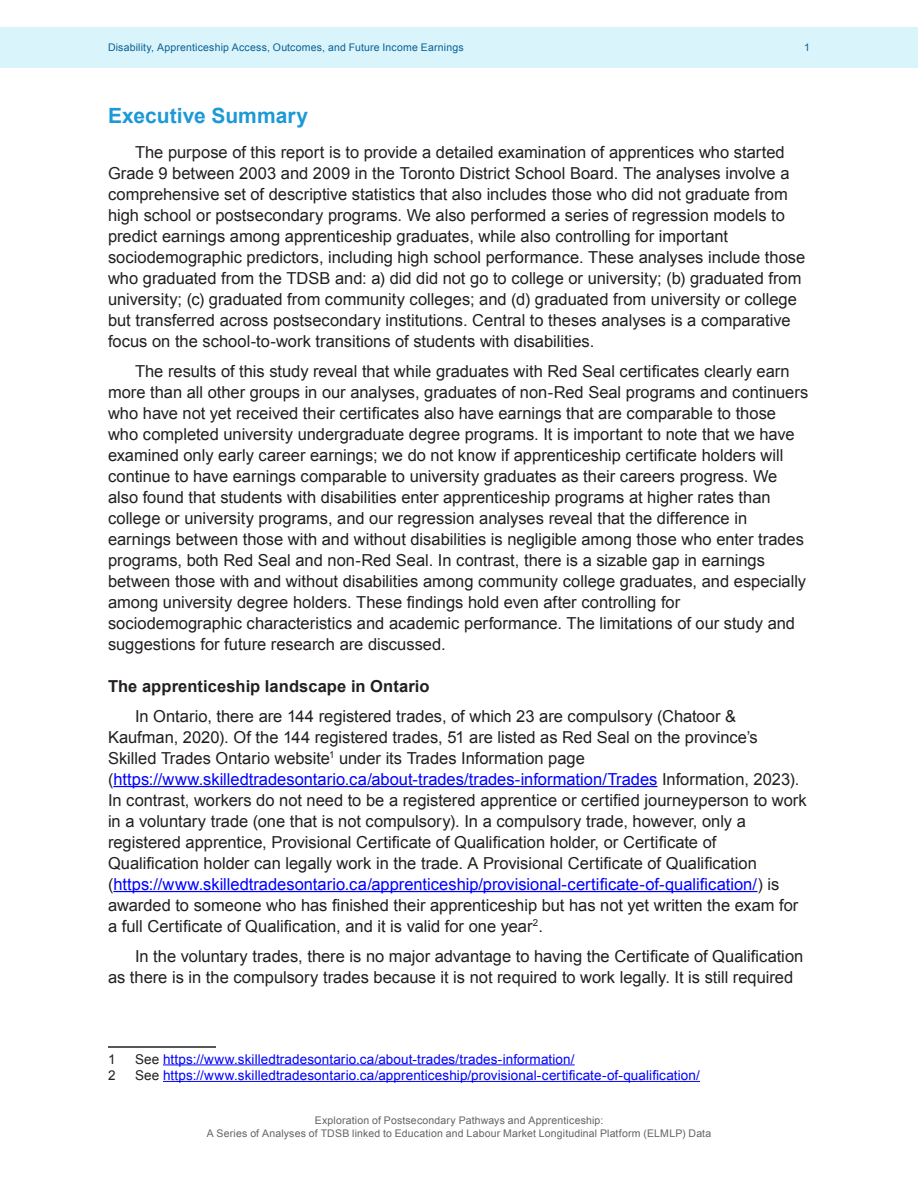
<style>
.page{position:relative;width:918px;height:1188px;background:#fff}
.page>*{position:absolute;margin:0;border:0;box-sizing:border-box;transform-origin:0 0}
.Subhead_MAIN{font:700 21px "Arial";color:#1d99d6}
.Body{font:16.5px/21px "Arial";color:#231f20}
.Sub_4{font:700 16.5px "Arial";letter-spacing:.005em;color:#231f20}
.Footnotes{font:13.5px "Arial";letter-spacing:.01em;color:#00f}
.Footnotes-2{font:13.5px "Arial";color:#231f20}
.t1{font:10.5px/13.5px "Arial";letter-spacing:.015em;color:#636366;text-align:center}
.t2{font:10.5px "Arial";letter-spacing:.015em;color:#096094}
.s1{color:#00f}
.s2{color:#231f20}
</style>
<div class="page">
<div style="left:0;top:27px;width:918px;height:41px;background:#daf4fb"></div>
<hr style="left:108px;top:1046px;width:108px;height:2px;background:#231f20">
<hr style="left:163px;top:1064px;width:412px;height:1px;background:#00f">
<hr style="left:163px;top:1081px;width:537px;height:1px;background:#00f">
<hr style="left:113px;top:786px;width:545px;height:1px;background:#00f">
<hr style="left:113px;top:891px;width:645px;height:1px;background:#00f">
<p class="t2" style="left:108px;top:41px;width:357px">Disability, Apprenticeship Access, Outcomes, and Future Income Earnings</p>
<p class="t2" style="left:804px;top:41px;width:7px">1</p>
<p class="Subhead_MAIN" style="left:108px;top:102px;width:202px">Executive Summary</p>
<p class="Body" style="left:108px;top:142px;width:699px;text-indent:27px">The purpose of this report is to provide a detailed examination of apprentices who started Grade 9 between 2003 and 2009 in the Toronto District School Board. The analyses involve a comprehensive set of descriptive statistics that also includes those who did not graduate from high school or postsecondary programs. We also performed a series of regression models to predict earnings among apprenticeship graduates, while also controlling for important sociodemographic predictors, including high school performance. These analyses include those who graduated from the TDSB and: a) did did not go to college or university; (b) graduated from university; (c) graduated from community colleges; and (d) graduated from university or college but transferred across postsecondary institutions. Central to theses analyses is a comparative focus on the school-to-work transitions of students with disabilities.</p>
<p class="Body" style="left:108px;top:361px;width:702px;text-indent:27px">The results of this study reveal that while graduates with Red Seal certificates clearly earn more than all other groups in our analyses, graduates of non-Red Seal programs and continuers who have not yet received their certificates also have earnings that are comparable to those who completed university undergraduate degree programs. It is important to note that we have examined only early career earnings; we do not know if apprenticeship certificate holders will continue to have earnings comparable to university graduates as their careers progress. We also found that students with disabilities enter apprenticeship programs at higher rates than college or university programs, and our regression analyses reveal that the difference in earnings between those with and without disabilities is negligible among those who enter trades programs, both Red Seal and non-Red Seal. In contrast, there is a sizable gap in earnings between those with and without disabilities among community college graduates, and especially among university degree holders. These findings hold even after controlling for sociodemographic characteristics and academic performance. The limitations of our study and suggestions for future research are discussed.</p>
<p class="Sub_4" style="left:108px;top:675px;width:323px">The apprenticeship landscape in Ontario</p>
<p class="Body" style="left:108px;top:706px;width:700px;text-indent:27px">In Ontario, there are 144 registered trades, of which 23 are compulsory (Chatoor &amp; Kaufman, 2020). Of the 144 registered trades, 51 are listed as Red Seal on the province’s Skilled Trades Ontario website<sup>1</sup> under its Trades Information page (<span class="s1">https://www.skilledtradesontario.ca/about-trades/trades-information/Trades</span> Information, 2023).<br>In contrast, workers do not need to be a registered apprentice or certified journeyperson to work in a voluntary trade (one that is not compulsory). In a compulsory trade, however, only a registered apprentice, Provisional Certificate of Qualification holder, or Certificate of Qualification holder can legally work in the trade. A Provisional Certificate of Qualification (<span class="s1">https://www.skilledtradesontario.ca/apprenticeship/provisional-certificate-of-qualification/</span>) is awarded to someone who has finished their apprenticeship but has not yet written the exam for a full Certificate of Qualification, and it is valid for one year<sup>2</sup>.</p>
<p class="Body" style="left:108px;top:946px;width:697px;text-indent:27px">In the voluntary trades, there is no major advantage to having the Certificate of Qualification as there is in the compulsory trades because it is not required to work legally. It is still required</p>
<p class="Footnotes-2" style="left:108px;top:1050px;width:9px">1</p>
<p class="Footnotes" style="left:135px;top:1050px;width:441px"><span class="s2">See</span> https://www.skilledtradesontario.ca/about-trades/trades-information/</p>
<p class="Footnotes-2" style="left:108px;top:1066px;width:9px">2</p>
<p class="Footnotes" style="left:135px;top:1066px;width:567px"><span class="s2">See</span> https://www.skilledtradesontario.ca/apprenticeship/provisional-certificate-of-qualification/</p>
<p class="t1" style="left:207px;top:1113px;width:506px">Exploration of Postsecondary Pathways and Apprenticeship:<br>A Series of Analyses of TDSB linked to Education and Labour Market Longitudinal Platform (ELMLP) Data</p>
</div>
